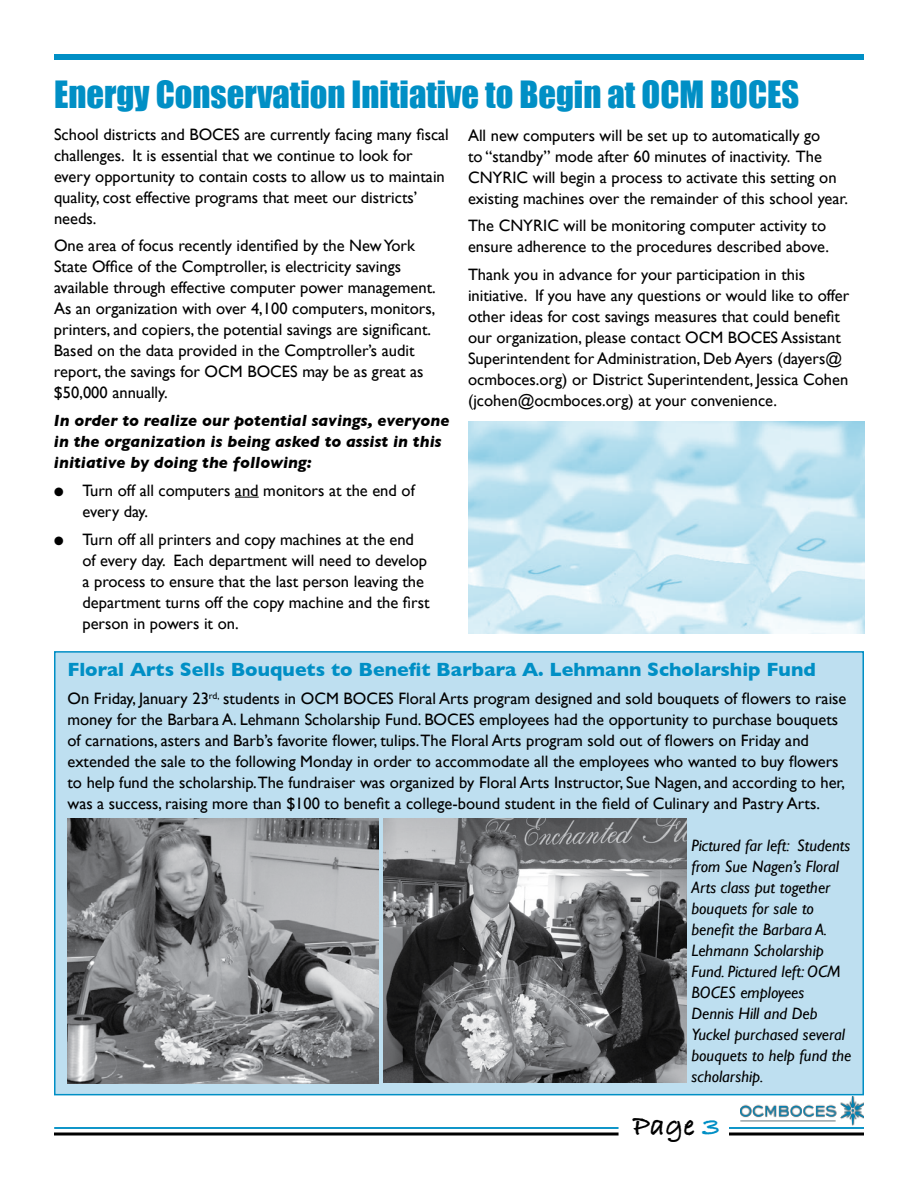
<style>
.page{position:relative;width:918px;height:1188px;background:#fff}
.page>*{position:absolute;margin:0;border:0;box-sizing:border-box;transform-origin:0 0}
.t1{font:34.5px "Impact";color:#008fc5}
.t2{font:30px "Bradley Hand ITCTT Bold";color:#000}
.t3{font:700 19.5px "Gill Sans";color:#008fc5}
.t4{font:16.5px/21px "Gill Sans";color:#000}
.t5{font:italic 16.5px/21px "Gill Sans";color:#000}
.t6{font:italic 700 16.5px/21px "Gill Sans";color:#000}
.s1{color:#008fc5}
</style>
<div class="page">
<svg style="left:54px;top:1132px;width:810px;height:4px;background:#3f3f3f"></svg>
<img style="left:740px;top:1097px;width:124px;height:29px">
<hr style="left:54px;top:1127px;width:810px;height:2px;background:#008fc5">
<div style="left:619px;top:1107px;width:110px;height:52px;background:#fff"></div>
<div style="left:54px;top:651px;width:810px;height:444px;background:#bedff0;border:2px solid #008fc5"></div>
<div style="left:54px;top:54px;width:810px;height:6px;background:#008fc5"></div>
<svg style="left:235px;top:497px;width:24px;height:1px"></svg>
<img style="left:68px;top:818px;width:311px;height:265px">
<img style="left:383px;top:818px;width:303px;height:264px">
<img style="left:469px;top:421px;width:396px;height:213px">
<h1 class="t1" style="left:54px;top:68px;width:747px">Energy Conservation Initiative to Begin at OCM BOCES</h1>
<p class="t4" style="left:54px;top:123px;width:396px">School districts and BOCES are currently facing many fiscal challenges. It is essential that we continue to look for every opportunity to contain costs to allow us to maintain quality, cost effective programs that meet our districts’ needs.</p>
<p class="t4" style="left:54px;top:235px;width:383px">One area of focus recently identified by the NewYork State Office of the Comptroller, is electricity savings available through effective computer power management.<br>As an organization with over 4,100 computers, monitors, printers, and copiers, the potential savings are significant.<br>Based on the data provided in the Comptroller’s audit report, the savings for OCM BOCES may be as great as $50,000 annually.</p>
<p class="t6" style="left:54px;top:410px;width:397px">In order to realize our potential savings, everyone in the organization is being asked to assist in this initiative by doing the following:</p>
<p class="t4" style="left:83px;top:480px;width:334px;text-indent:-29px">● Turn off all computers and monitors at the end of every day.</p>
<p class="t4" style="left:82px;top:528px;width:349px;text-indent:-28px">● Turn off all printers and copy machines at the end of every day. Each department will need to develop a process to ensure that the last person leaving the department turns off the copy machine and the first person in powers it on.</p>
<p class="t4" style="left:468px;top:124px;width:381px">All new computers will be set up to automatically go<br>to “standby” mode after 60 minutes of inactivity. The CNYRIC will begin a process to activate this setting on existing machines over the remainder of this school year.</p>
<p class="t4" style="left:468px;top:215px;width:363px">The CNYRIC will be monitoring computer activity to ensure adherence to the procedures described above.</p>
<p class="t4" style="left:468px;top:264px;width:383px">Thank you in advance for your participation in this initiative. If you have any questions or would like to offer other ideas for cost savings measures that could benefit our organization, please contact OCM BOCES Assistant Superintendent for Administration, Deb Ayers (dayers@ ocmboces.org) or District Superintendent, Jessica Cohen (jcohen@ocmboces.org) at your convenience.</p>
<p class="t3" style="left:68px;top:658px;width:750px">Floral Arts Sells Bouquets to Benefit Barbara A. Lehmann Scholarship Fund</p>
<p class="t4" style="left:67px;top:688px;width:781px">On Friday, January 23<sup>rd,</sup> students in OCM BOCES Floral Arts program designed and sold bouquets of flowers to raise money for the Barbara A. Lehmann Scholarship Fund. BOCES employees had the opportunity to purchase bouquets of carnations, asters and Barb’s favorite flower, tulips.The Floral Arts program sold out of flowers on Friday and extended the sale to the following Monday in order to accommodate all the employees who wanted to buy flowers to help fund the scholarship.The fundraiser was organized by Floral Arts Instructor, Sue Nagen, and according to her, was a success, raising more than $100 to benefit a college-bound student in the field of Culinary and Pastry Arts.</p>
<p class="t5" style="left:692px;top:835px;width:161px">Pictured far left: Students from Sue Nagen’s Floral<br>Arts class put together bouquets for sale to benefit the Barbara A.<br>Lehmann Scholarship<br>Fund. Pictured left: OCM<br>BOCES employees<br>Dennis Hill and Deb<br>Yuckel purchased several bouquets to help fund the scholarship.</p>
<h2 class="t2" style="left:633px;top:1103px;width:89px">Page <span class="s1">3</span></h2>
</div>
